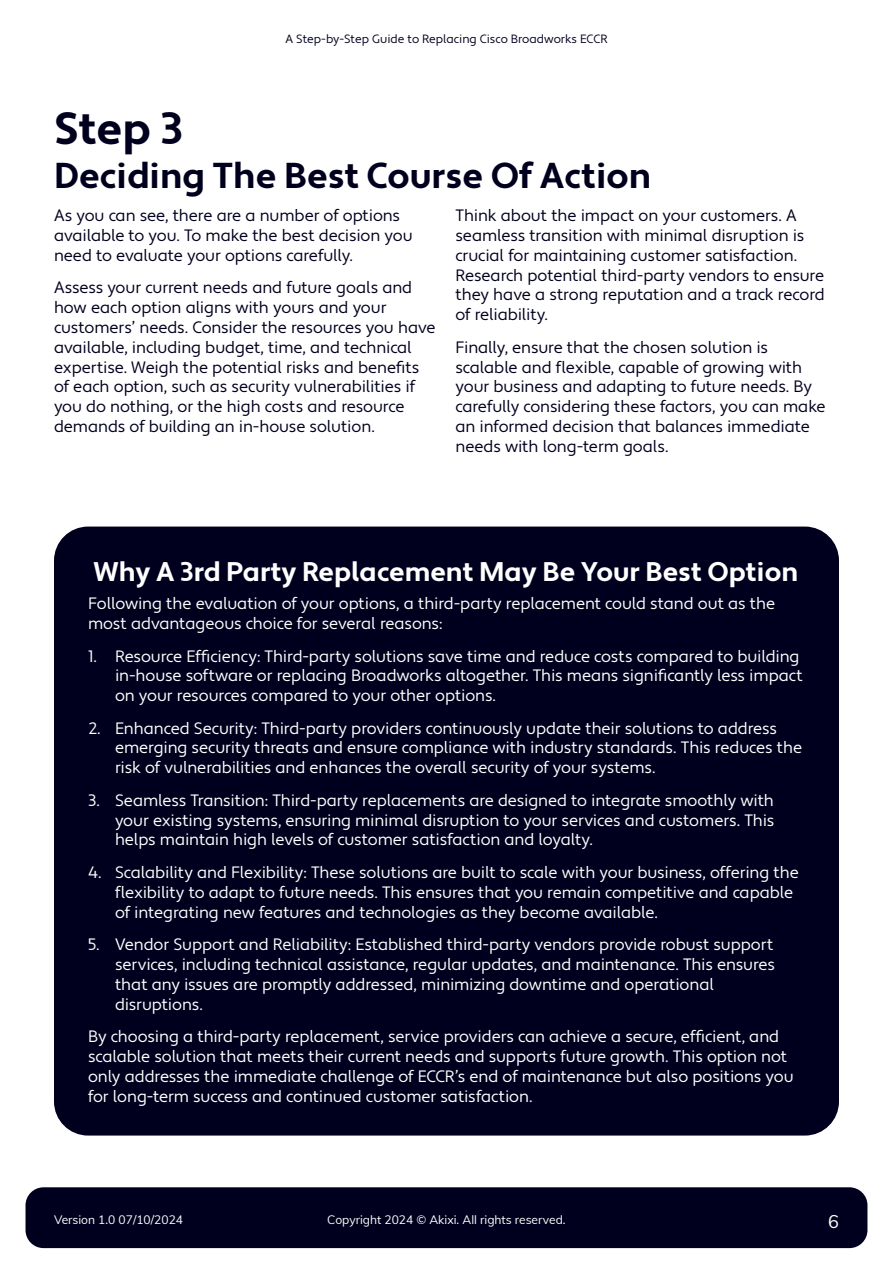
<style>
.page{position:relative;width:893px;height:1263px;background:#fff}
.page>*{position:absolute;margin:0;border:0;box-sizing:border-box;transform-origin:0 0}
.Section_Heading{font:700 45px "Apertura";color:#00001e}
.Section_Heading-2{font:700 36px "Apertura";color:#00001e}
._3rdParty_Box_Heading{font:700 27px "Apertura";color:#fff}
.t1{font:18px "Muli";color:#fff}
.Body_Content{font:16.5px/19.8px "Apertura";letter-spacing:-.01em;color:#fff}
.Body_Content-2{font:16.5px/19.8px "Apertura";letter-spacing:-.01em;color:#00001e}
.t2{font:12px "Muli";color:#fff}
.t3{font:12px "Apertura";color:#00001e}
</style>
<div class="page">
<div style="left:26px;top:1187px;width:841px;height:61px;background:#00001e;border-radius:18px"></div>
<div style="left:54px;top:527px;width:785px;height:608px;background:#00001e;border-radius:34px"></div>
<p class="t3" style="left:285px;top:31px;width:324px">A Step-by-Step Guide to Replacing Cisco Broadworks ECCR</p>
<p class="Section_Heading" style="left:54px;top:102px;width:130px">Step 3</p>
<p class="Section_Heading-2" style="left:54px;top:153px;width:599px">Deciding The Best Course Of Action</p>
<p class="Body_Content-2" style="left:54px;top:206px;width:360px">As you can see, there are a number of options available to you. To make the best decision you need to evaluate your options carefully.</p>
<p class="Body_Content-2" style="left:54px;top:278px;width:383px">Assess your current needs and future goals and how each option aligns with yours and your customers’ needs. Consider the resources you have available, including budget, time, and technical expertise. Weigh the potential risks and benefits of each option, such as security vulnerabilities if you do nothing, or the high costs and resource demands of building an in-house solution.</p>
<p class="Body_Content-2" style="left:455px;top:206px;width:371px">Think about the impact on your customers. A seamless transition with minimal disruption is crucial for maintaining customer satisfaction.<br>Research potential third-party vendors to ensure they have a strong reputation and a track record of reliability.</p>
<p class="Body_Content-2" style="left:455px;top:338px;width:372px">Finally, ensure that the chosen solution is scalable and flexible, capable of growing with your business and adapting to future needs. By carefully considering these factors, you can make an informed decision that balances immediate needs with long-term goals.</p>
<p class="_3rdParty_Box_Heading" style="left:93px;top:555px;width:706px">Why A 3rd Party Replacement May Be Your Best Option</p>
<p class="Body_Content" style="left:88px;top:594px;width:689px">Following the evaluation of your options, a third-party replacement could stand out as the most advantageous choice for several reasons:</p>
<p class="Body_Content" style="left:115px;top:646px;width:689px;text-indent:-27px">1. Resource Efficiency: Third-party solutions save time and reduce costs compared to building in-house software or replacing Broadworks altogether. This means significantly less impact on your resources compared to your other options.</p>
<p class="Body_Content" style="left:115px;top:719px;width:689px;text-indent:-27px">2. Enhanced Security: Third-party providers continuously update their solutions to address emerging security threats and ensure compliance with industry standards. This reduces the risk of vulnerabilities and enhances the overall security of your systems.</p>
<p class="Body_Content" style="left:115px;top:791px;width:661px;text-align:justify;text-indent:-27px">3. Seamless Transition: Third-party replacements are designed to integrate smoothly with your existing systems, ensuring minimal disruption to your services and customers. This helps maintain high levels of customer satisfaction and loyalty.</p>
<p class="Body_Content" style="left:115px;top:863px;width:685px;text-indent:-27px">4. Scalability and Flexibility: These solutions are built to scale with your business, offering the flexibility to adapt to future needs. This ensures that you remain competitive and capable of integrating new features and technologies as they become available.</p>
<p class="Body_Content" style="left:115px;top:935px;width:661px;text-indent:-27px">5. Vendor Support and Reliability: Established third-party vendors provide robust support services, including technical assistance, regular updates, and maintenance. This ensures that any issues are promptly addressed, minimizing downtime and operational disruptions.</p>
<p class="Body_Content" style="left:88px;top:1027px;width:707px">By choosing a third-party replacement, service providers can achieve a secure, efficient, and scalable solution that meets their current needs and supports future growth. This option not only addresses the immediate challenge of ECCR’s end of maintenance but also positions you for long-term success and continued customer satisfaction.</p>
<p class="t2" style="left:54px;top:1211px;width:131px">Version 1.0 07/10/2024</p>
<p class="t2" style="left:327px;top:1211px;width:240px">Copyright 2024 © Akixi. All rights reserved.</p>
<p class="t1" style="left:828px;top:1208px;width:12px">6</p>
</div>
